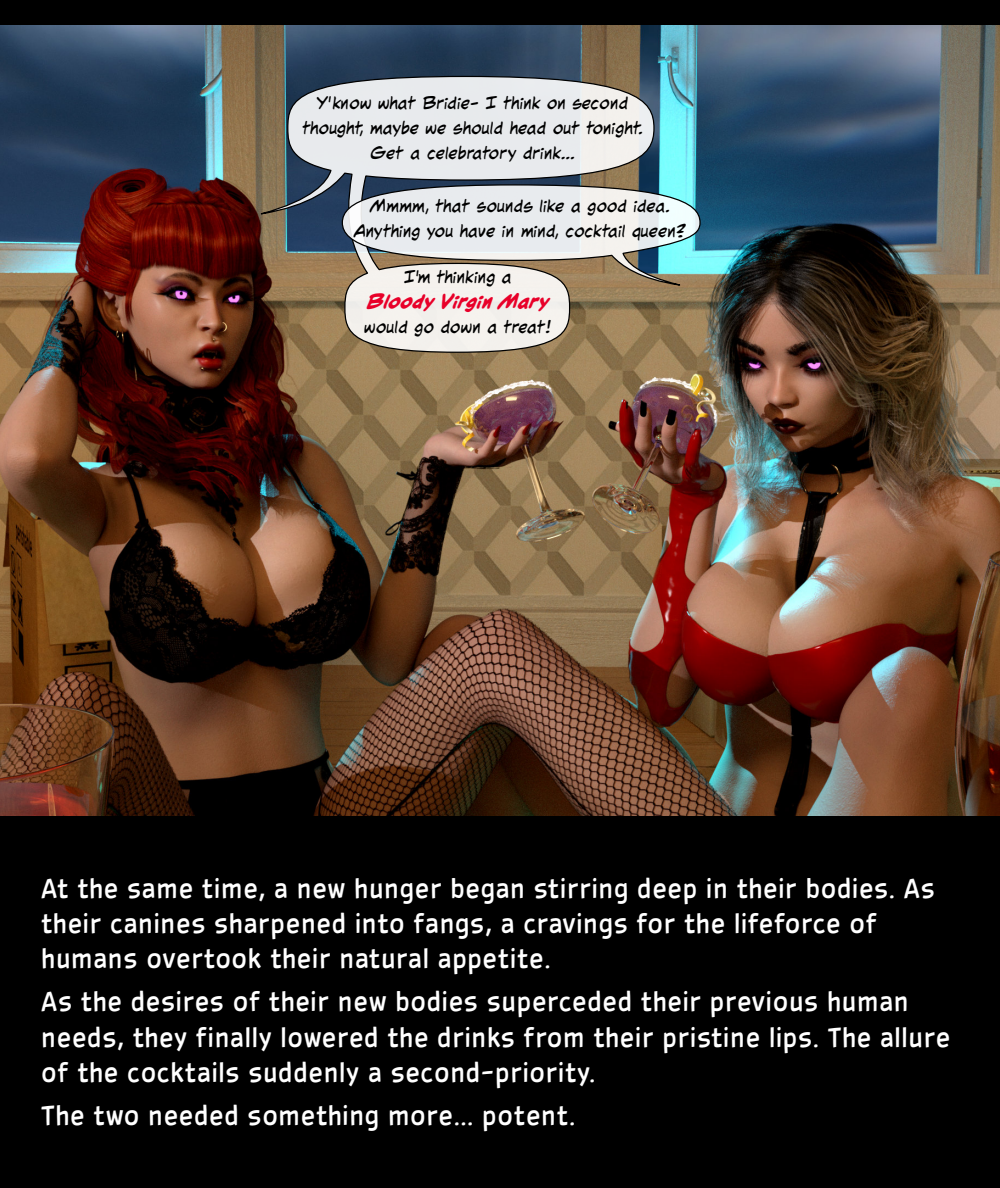
<style>
.page{position:relative;width:1000px;height:1188px;background:#000}
.page>*{position:absolute;margin:0;border:0;box-sizing:border-box;transform-origin:0 0}
.t1{font:29.38px/35.2px "Tire Swing BB";color:#fff}
.t2{font:25px/25px "Hometown Hero LCBB";color:#000;text-align:center}
.t3{font:italic 700 25px "Hometown Hero LCBB";color:#e80029}
</style>
<div class="page">
<img style="left:0;top:26px;width:1000px;height:789px">
<svg style="left:238px;top:75px;width:417px;height:278px;background:#afa9a2"></svg>
<svg style="left:341px;top:184px;width:365px;height:106px;background:#c6ccc9"></svg>
<p class="t2" style="left:302px;top:92px;width:342px">Y’know what Bridie- I think on second thought, maybe we should head out tonight.<br>Get a celebratory drink...</p>
<p class="t2" style="left:354px;top:195px;width:334px">Mmmm, that sounds like a good idea.<br>Anything you have in mind, cocktail queen?</p>
<p class="t2" style="left:404px;top:266px;width:110px">I’m thinking a</p>
<p class="t3" style="left:367px;top:291px;width:183px">Bloody Virgin Mary</p>
<p class="t2" style="left:364px;top:316px;width:188px">would go down a treat!</p>
<p class="t1" style="left:41px;top:870px;width:896px">At the same time, a new hunger began stirring deep in their bodies. As their canines sharpened into fangs, a cravings for the lifeforce of humans overtook their natural appetite.</p>
<p class="t1" style="left:41px;top:983px;width:911px">As the desires of their new bodies superceded their previous human needs, they finally lowered the drinks from their pristine lips. The allure of the cocktails suddenly a second-priority.</p>
<p class="t1" style="left:41px;top:1096px;width:536px">The two needed something more... potent.</p>
</div>
